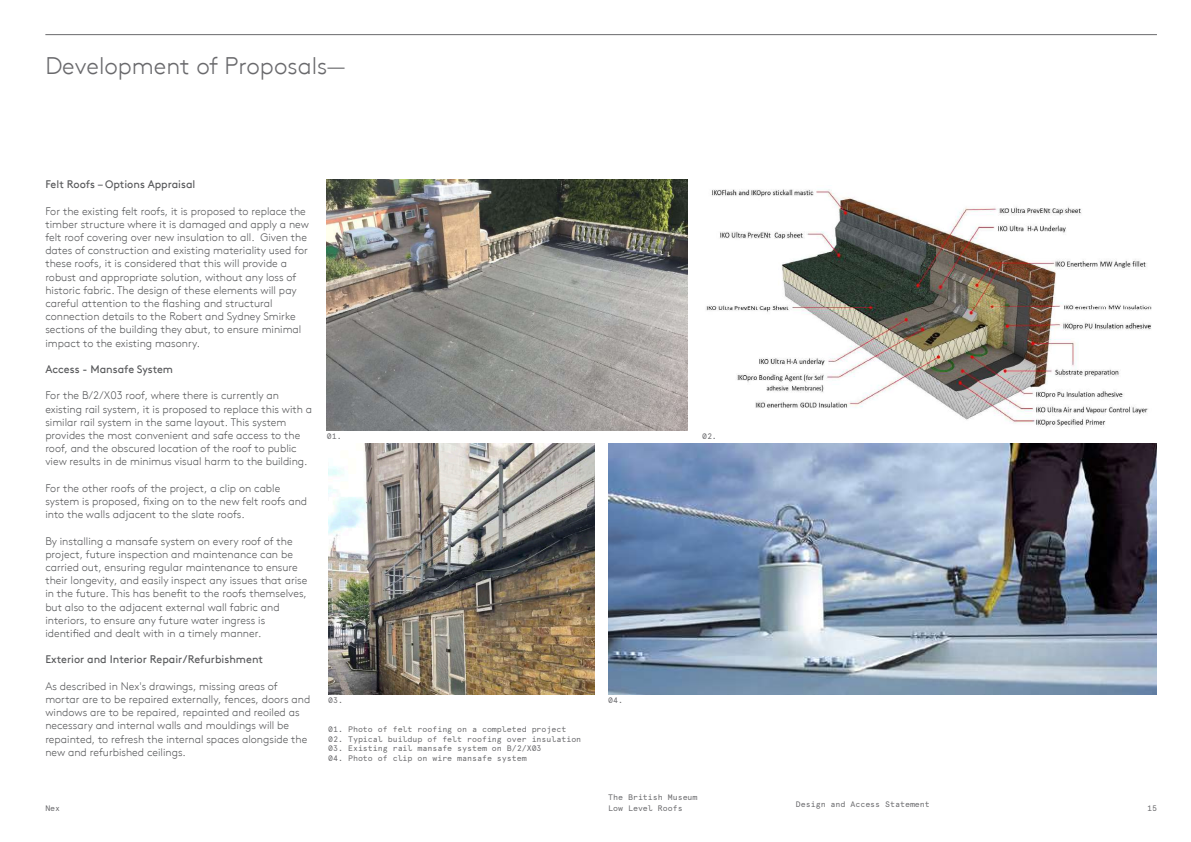
<style>
.page{position:relative;width:1191px;height:842px;background:#fff}
.page>*{position:absolute;margin:0;border:0;box-sizing:border-box;transform-origin:0 0}
.t1{font:300 24px "Brown TT";color:#69696c}
.t2{font:300 11px/13.2px "Brown TT";color:#57585a}
.t3{font:11px "Brown TT";color:#57585a}
.t4{font:8px "Apercu Mono";color:#69696c}
</style>
<div class="page">
<hr style="left:45px;top:34px;width:1112px;height:1px;background:#69696c">
<img style="left:608px;top:444px;width:549px;height:250px">
<img style="left:328px;top:444px;width:266px;height:251px">
<img style="left:706px;top:189px;width:446px;height:238px">
<img style="left:327px;top:180px;width:361px;height:251px">
<h1 class="t1" style="left:45px;top:52px;width:301px">Development of Proposals—</h1>
<p class="t3" style="left:45px;top:178px;width:152px">Felt Roofs – Options Appraisal</p>
<p class="t2" style="left:45px;top:204px;width:265px">For the existing felt roofs, it is proposed to replace the timber structure where it is damaged and apply a new felt roof covering over new insulation to all. Given the dates of construction and existing materiality used for these roofs, it is considered that this will provide a robust and appropriate solution, without any loss of historic fabric. The design of these elements will pay careful attention to the flashing and structural connection details to the Robert and Sydney Smirke sections of the building they abut, to ensure minimal impact to the existing masonry.</p>
<p class="t3" style="left:45px;top:363px;width:129px">Access - Mansafe System</p>
<p class="t2" style="left:45px;top:389px;width:268px">For the B/2/X03 roof, where there is currently an existing rail system, it is proposed to replace this with a similar rail system in the same layout. This system provides the most convenient and safe access to the roof, and the obscured location of the roof to public view results in de minimus visual harm to the building.</p>
<p class="t2" style="left:45px;top:481px;width:263px">For the other roofs of the project, a clip on cable system is proposed, fixing on to the new felt roofs and into the walls adjacent to the slate roofs.</p>
<p class="t2" style="left:45px;top:534px;width:263px">By installing a mansafe system on every roof of the project, future inspection and maintenance can be carried out, ensuring regular maintenance to ensure their longevity, and easily inspect any issues that arise in the future. This has benefit to the roofs themselves, but also to the adjacent external wall fabric and interiors, to ensure any future water ingress is identified and dealt with in a timely manner.</p>
<p class="t3" style="left:45px;top:653px;width:219px">Exterior and Interior Repair/Refurbishment</p>
<p class="t2" style="left:45px;top:679px;width:266px">As described in Nex's drawings, missing areas of mortar are to be repaired externally, fences, doors and windows are to be repaired, repainted and reoiled as necessary and internal walls and mouldings will be repainted, to refresh the internal spaces alongside the new and refurbished ceilings.</p>
<p class="t4" style="left:327px;top:432px;width:16px">01.</p>
<p class="t4" style="left:702px;top:432px;width:16px">02.</p>
<p class="t4" style="left:328px;top:696px;width:16px">03.</p>
<p class="t4" style="left:608px;top:696px;width:16px">04.</p>
<p class="t4" style="left:328px;top:724px;width:240px">01. Photo of felt roofing on a completed project</p>
<p class="t4" style="left:328px;top:734px;width:254px">02. Typical buildup of felt roofing over insulation</p>
<p class="t4" style="left:328px;top:743px;width:215px">03. Existing rail mansafe system on B/2/X03</p>
<p class="t4" style="left:328px;top:753px;width:200px">04. Photo of clip on wire mansafe system</p>
<p class="t4" style="left:608px;top:792px;width:91px">The British Museum</p>
<p class="t4" style="left:45px;top:803px;width:16px">Nex</p>
<p class="t4" style="left:608px;top:803px;width:76px">Low Level Roofs</p>
<p class="t4" style="left:796px;top:799px;width:135px">Design and Access Statement</p>
<p class="t4" style="left:1147px;top:803px;width:11px">15</p>
</div>
